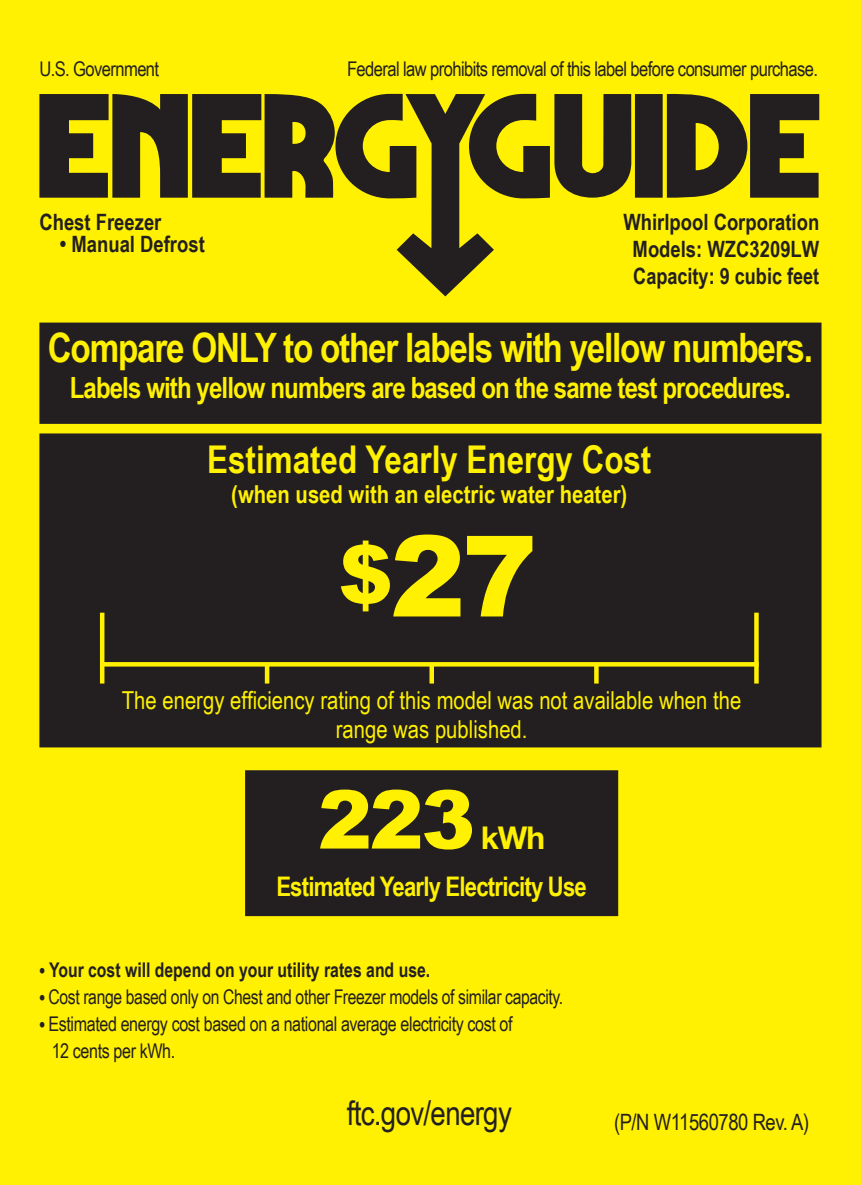
<style>
.page{position:relative;width:861px;height:1185px;background:#fff101}
.page>*{position:absolute;margin:0;border:0;box-sizing:border-box;transform-origin:0 0}
.t1{font:900 112.5px "Arial";color:#fff101}
.t2{font:900 81px "Arial";color:#fff101}
.t3{font:700 40.5px "Arial Narrow";letter-spacing:-.03em;color:#fff101}
.t4{font:700 38.25px "Arial Narrow";color:#fff101}
.t5{font:33.75px "Arial Narrow";letter-spacing:-.02em;color:#231f20}
.t6{font:700 31.5px "Helvetica Neue LT Std";color:#fff101}
.t7{font:700 29.25px "Arial Narrow";letter-spacing:-.03em;color:#fff101}
.t8{font:700 27px "Arial Narrow";letter-spacing:-.03em;color:#fff101}
.t9{font:24.75px/29.7px "Arial Narrow";color:#fff101;text-align:center}
.t10{font:700 24.75px "Arial Narrow";color:#fff101}
.t11{font:700 22.5px/27px "Arial Narrow";color:#231f20;text-align:center}
.t12{font:22.5px "Arial Narrow";letter-spacing:-.02em;color:#231f20}
.t13{font:20.25px/27px "Arial Narrow";letter-spacing:-.02em;color:#231f20}
.t14{font:20.25px "Arial Narrow";letter-spacing:-.02em;color:#231f20;scale:.95 1}
.t15{font:700 20.25px "Arial Narrow";color:#231f20;scale:.95 1}
.s1{font-size:81px}
.s2{font-weight:700}
</style>
<div class="page">
<div style="left:41px;top:434px;width:779px;height:312px;background:#231f20"></div>
<div style="left:39px;top:433px;width:782px;height:314px;border:2px solid #231f20"></div>
<div style="left:41px;top:324px;width:779px;height:99px;background:#231f20"></div>
<div style="left:39px;top:322px;width:782px;height:102px;border:2px solid #231f20"></div>
<svg style="left:39px;top:94px;width:780px;height:202px"></svg>
<svg style="left:104px;top:662px;width:650px;height:4px;background:#faed01"></svg>
<hr style="left:100px;top:612px;width:4px;height:71px;background:#fff101">
<svg style="left:754px;top:612px;width:4px;height:71px"></svg>
<hr style="left:265px;top:663px;width:4px;height:20px;background:#fff101">
<div style="left:429px;top:663px;width:5px;height:20px;background:#fff101"></div>
<svg style="left:594px;top:663px;width:4px;height:20px"></svg>
<div style="left:246px;top:771px;width:371px;height:144px;background:#231f20"></div>
<div style="left:245px;top:770px;width:373px;height:146px;border:2px solid #231f20"></div>
<p class="t13" style="left:39px;top:54px;width:121px">U.S. Government</p>
<p class="t13" style="left:347px;top:54px;width:472px">Federal law prohibits removal of this label before consumer purchase.</p>
<p class="t11" style="left:39px;top:207px;width:124px">Chest Freezer</p>
<p class="t11" style="left:60px;top:229px;width:146px">• Manual Defrost</p>
<p class="t11" style="left:623px;top:207px;width:197px">Whirlpool Corporation<br>Models: WZC3209LW<br>Capacity: 9 cubic feet</p>
<p class="t3" style="left:48px;top:317px;width:766px">Compare ONLY to other labels with yellow numbers.</p>
<p class="t7" style="left:70px;top:365px;width:723px">Labels with yellow numbers are based on the same test procedures.</p>
<p class="t4" style="left:207px;top:431px;width:445px">Estimated Yearly Energy Cost</p>
<p class="t10" style="left:231px;top:475px;width:397px">(when used with an electric water heater)</p>
<p class="t1" style="left:339px;top:494px;width:200px"><span class="s1">$</span>27</p>
<p class="t9" style="left:122px;top:684px;width:621px">The energy efficiency rating of this model was not available when the range was published.</p>
<p class="t2" style="left:318px;top:761px;width:159px">223</p>
<p class="t6" style="left:480px;top:818px;width:66px">kWh</p>
<p class="t8" style="left:276px;top:866px;width:312px">Estimated Yearly Electricity Use</p>
<p class="t15" style="left:39px;top:954px;width:413px">• Your cost will depend on your utility rates and use.</p>
<p class="t14" style="left:39px;top:981px;width:553px"><span class="s2">•</span> Cost range based only on Chest and other Freezer models of similar capacity.</p>
<p class="t13" style="left:52px;top:1009px;width:462px;text-indent:-12px"><span class="s2">•</span> Estimated energy cost based on a national average electricity cost of<br>12 cents per kWh.</p>
<p class="t5" style="left:347px;top:1088px;width:167px">ftc.gov/energy</p>
<p class="t12" style="left:614px;top:1105px;width:197px">(P/N W11560780 Rev. A)</p>
</div>
